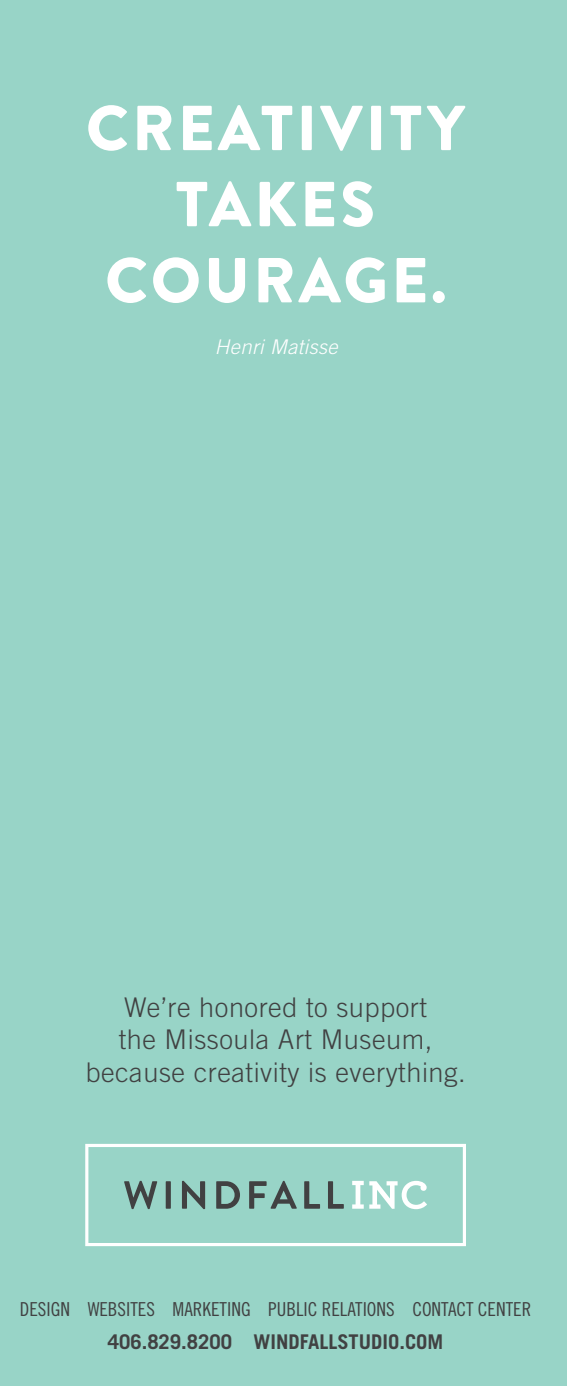
<style>
.page{position:relative;width:567px;height:1386px;background:#98d4c7}
.page>*{position:absolute;margin:0;border:0;box-sizing:border-box;transform-origin:0 0}
.t1{font:900 63.35px/76.1px "Brandon Grotesque";letter-spacing:.05em;color:#fff;text-align:center}
.t2{font:300 27.12px/32.6px "Trade Gothic";letter-spacing:.02em;color:#414142;text-align:center}
.t3{font:700 20.3px "Trade Gothic";color:#414142}
.t4{font:italic 300 20.3px "Trade Gothic";letter-spacing:.02em;color:#fff}
.t5{font:19.25px "Trade Gothic Cond Eighteen";color:#414142}
</style>
<div class="page">
<svg style="left:124px;top:1181px;width:33px;height:28px"></svg>
<div style="left:166px;top:1181px;width:5px;height:28px;background:#414142"></div>
<svg style="left:182px;top:1181px;width:23px;height:28px"></svg>
<svg style="left:216px;top:1181px;width:24px;height:28px"></svg>
<svg style="left:249px;top:1181px;width:48px;height:28px"></svg>
<svg style="left:304px;top:1181px;width:16px;height:28px"></svg>
<svg style="left:328px;top:1181px;width:16px;height:28px"></svg>
<svg style="left:352px;top:1181px;width:75px;height:28px"></svg>
<div style="left:85px;top:1144px;width:381px;height:102px;border:3px solid #fff"></div>
<h1 class="t1" style="left:105px;top:55px;width:343px">TAKES<br>COURAGE.</h1>
<h1 class="t1" style="left:86px;top:91px;width:380px">CREATIVITY<br>TAKES<br>COURAGE.</h1>
<p class="t4" style="left:215px;top:334px;width:124px">Henri Matisse</p>
<p class="t2" style="left:85px;top:990px;width:382px">We’re honored to support<br>the Missoula Art Museum, because creativity is everything.</p>
<p class="t5" style="left:20px;top:1298px;width:513px">DESIGN WEBSITES MARKETING PUBLIC RELATIONS CONTACT CENTER</p>
<p class="t3" style="left:108px;top:1329px;width:337px">406.829.8200 WINDFALLSTUDIO.COM</p>
</div>
